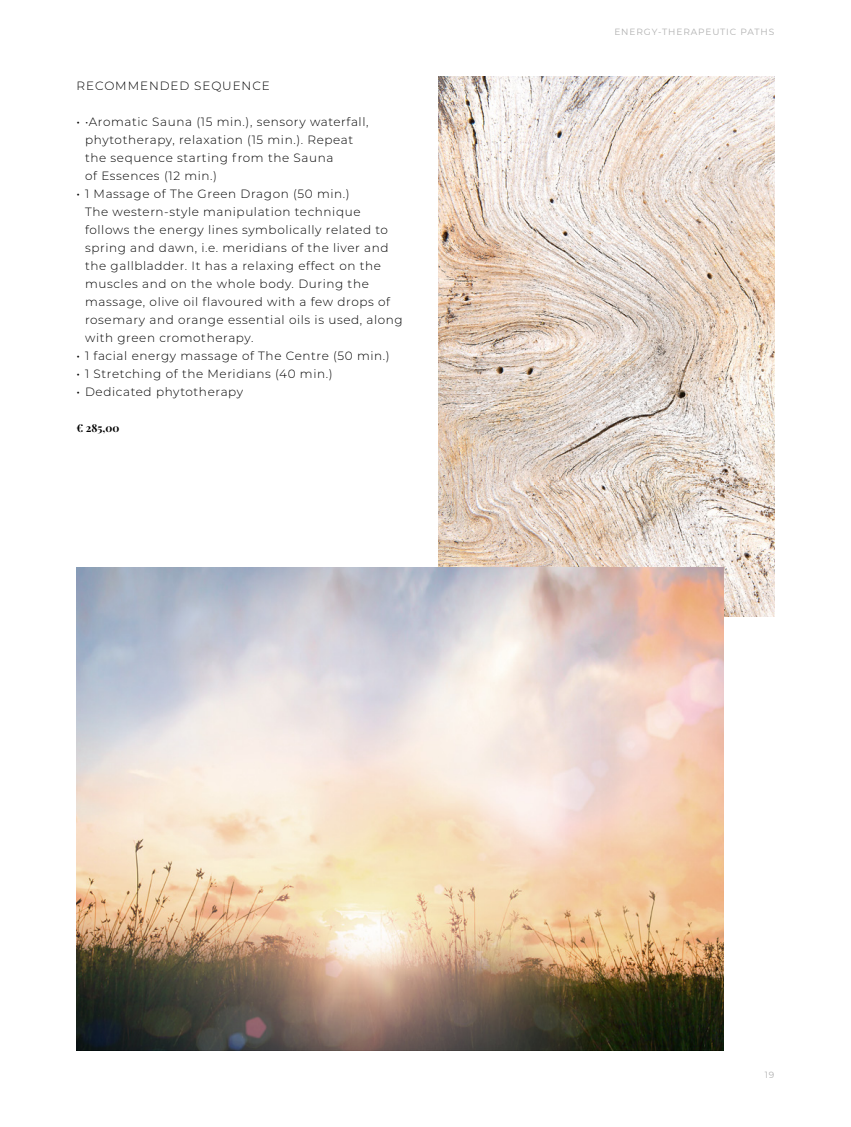
<style>
.page{position:relative;width:851px;height:1127px;background:#fff}
.page>*{position:absolute;margin:0;border:0;box-sizing:border-box;transform-origin:0 0}
.t1{font:300 12px/18px "Montserrat";letter-spacing:.05em;color:#000}
.t2{font:300 12px "Montserrat";letter-spacing:.075em;color:#000}
.t3{font:700 10.8px "Playfair Display";color:#000}
.t4{font:9px "Montserrat";letter-spacing:.1em;color:#b0b0b0}
.s1{font-weight:400}
</style>
<div class="page">
<img style="left:438px;top:77px;width:336px;height:540px">
<img style="left:77px;top:567px;width:646px;height:483px">
<p class="t2" style="left:77px;top:78px;width:195px">RECOMMENDED SEQUENCE</p>
<p class="t1" style="left:85px;top:112px;width:285px;text-indent:-9px"><span class="s1">•</span> •Aromatic Sauna (15 min.), sensory waterfall, phytotherapy, relaxation (15 min.). Repeat the sequence starting from the Sauna<br>of Essences (12 min.)</p>
<p class="t1" style="left:85px;top:184px;width:319px;text-indent:-9px"><span class="s1">•</span> 1 Massage of The Green Dragon (50 min.)<br>The western-style manipulation technique follows the energy lines symbolically related to spring and dawn, i.e. meridians of the liver and the gallbladder. It has a relaxing effect on the muscles and on the whole body. During the massage, olive oil flavoured with a few drops of rosemary and orange essential oils is used, along with green cromotherapy.</p>
<p class="t1" style="left:77px;top:346px;width:314px"><span class="s1">•</span> 1 facial energy massage of The Centre (50 min.)</p>
<p class="t1" style="left:77px;top:364px;width:257px"><span class="s1">•</span> 1 Stretching of the Meridians (40 min.)</p>
<p class="t1" style="left:77px;top:382px;width:168px"><span class="s1">•</span> Dedicated phytotherapy</p>
<p class="t3" style="left:77px;top:421px;width:44px">€ 285,00</p>
<p class="t4" style="left:614px;top:25px;width:161px">ENERGY-THERAPEUTIC PATHS</p>
<p class="t4" style="left:764px;top:1068px;width:11px">19</p>
</div>
